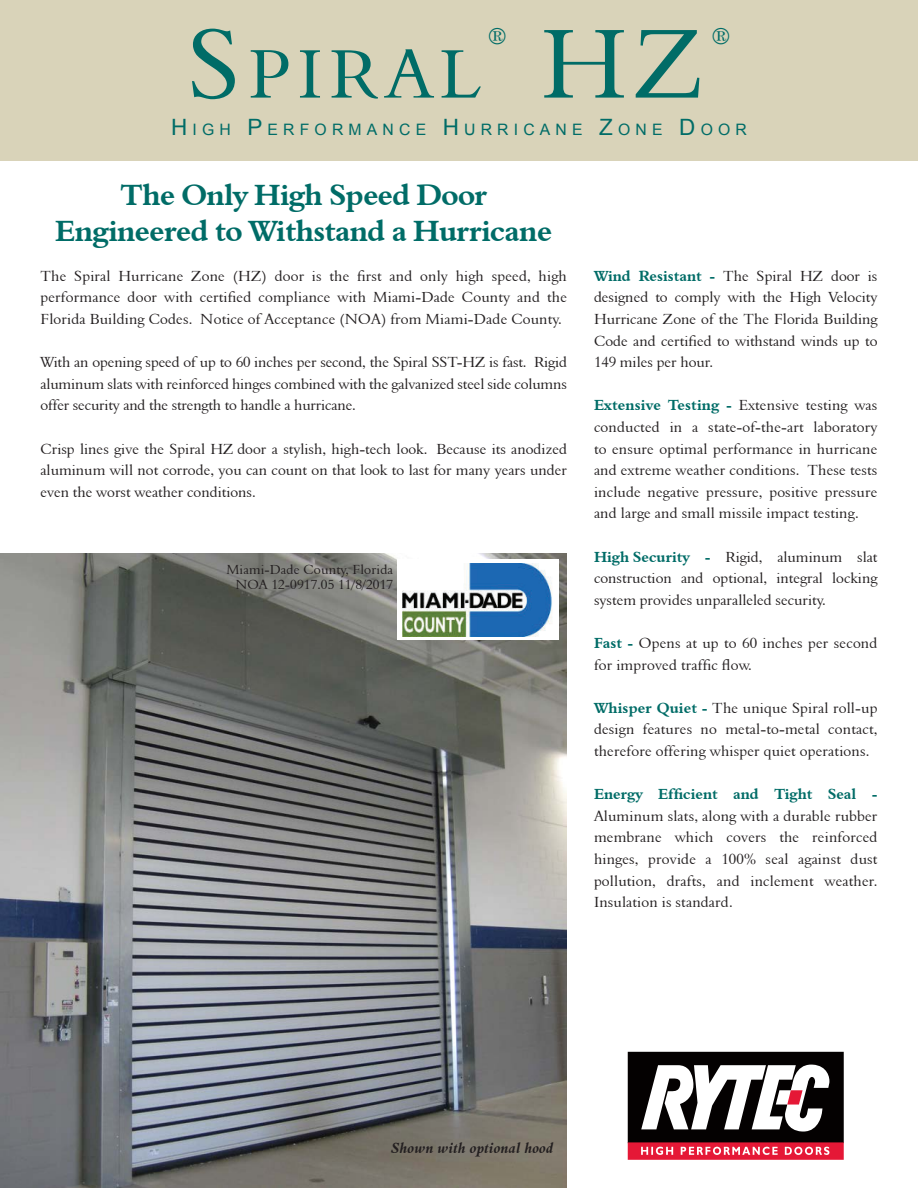
<style>
.page{position:relative;width:918px;height:1188px;background:#fff}
.page>*{position:absolute;margin:0;border:0;box-sizing:border-box;transform-origin:0 0}
.t1{font:101.25px "Aldine 401 BT Roman A";color:#006c67}
.t2{font:70.8px "Aldine 401 BT Roman A";letter-spacing:.1em;color:#006c67}
.t3{font:30px "Aldine 401 BT Bold A";letter-spacing:-.02em;color:#006c67}
.t4{font:24px "Aldine 401 BT Roman A";color:#006c67}
.t5{font:15.75px "Arial";letter-spacing:.33em;color:#006c67}
.t6{font:15px/21.6px "Aldine 401 BT Roman A";letter-spacing:.01em;color:#231f20;text-align:justify}
.t7{font:15px "Aldine 401 BT Bold Italic A";letter-spacing:.01em;color:#231f20}
.t8{font:13.5px "Aldine 401 BT Roman A";letter-spacing:.01em;color:#231f20}
.s1{font-size:101.25px}
.s2{font-size:22.5px}
.s3{font-family:"Aldine 401 BT Bold A";color:#006c67}
</style>
<div class="page">
<div style="left:0;top:0;width:918px;height:161px;background:#d9d3b9"></div>
<img style="left:0;top:554px;width:567px;height:634px">
<svg style="left:628px;top:1052px;width:216px;height:108px"></svg>
<div style="left:398px;top:560px;width:162px;height:80px;background:#fff"></div>
<img style="left:403px;top:563px;width:149px;height:74px">
<h2 class="t2" style="left:187px;top:30px;width:295px"><span class="s1">S</span>piral</h2>
<h3 class="t4" style="left:488px;top:21px;width:21px">®</h3>
<h1 class="t1" style="left:541px;top:2px;width:165px">HZ</h1>
<h3 class="t4" style="left:711px;top:21px;width:21px">®</h3>
<p class="t5" style="left:171px;top:119px;width:577px"><span class="s2">H</span>IGH <span class="s2">P</span>ERFORMANCE <span class="s2">H</span>URRICANE <span class="s2">Z</span>ONE <span class="s2">D</span>OOR</p>
<p class="t3" style="left:120px;top:176px;width:369px">The Only High Speed Door</p>
<p class="t3" style="left:55px;top:212px;width:498px">Engineered to Withstand a Hurricane</p>
<p class="t6" style="left:40px;top:265px;width:528px">The Spiral Hurricane Zone (HZ) door is the first and only high speed, high performance door with certified compliance with Miami-Dade County and the Florida Building Codes. Notice of Acceptance (NOA) from Miami-Dade County.</p>
<p class="t6" style="left:40px;top:351px;width:528px">With an opening speed of up to 60 inches per second, the Spiral SST-HZ is fast. Rigid aluminum slats with reinforced hinges combined with the galvanized steel side columns offer security and the strength to handle a hurricane.</p>
<p class="t6" style="left:40px;top:438px;width:528px">Crisp lines give the Spiral HZ door a stylish, high-tech look. Because its anodized aluminum will not corrode, you can count on that look to last for many years under even the worst weather conditions.</p>
<p class="t8" style="left:226px;top:561px;width:168px">Miami-Dade County, Florida</p>
<p class="t8" style="left:235px;top:576px;width:159px">NOA 12-0917.05 11/8/2017</p>
<p class="t6" style="left:594px;top:265px;width:285px"><span class="s3">Wind Resistant -</span> The Spiral HZ door is designed to comply with the High Velocity Hurricane Zone of the The Florida Building Code and certified to withstand winds up to 149 miles per hour.</p>
<p class="t6" style="left:594px;top:394px;width:285px"><span class="s3">Extensive Testing -</span> Extensive testing was conducted in a state-of-the-art laboratory to ensure optimal performance in hurricane and extreme weather conditions. These tests include negative pressure, positive pressure and large and small missile impact testing.</p>
<p class="t6" style="left:594px;top:546px;width:285px"><span class="s3">High Security -</span> Rigid, aluminum slat construction and optional, integral locking system provides unparalleled security.</p>
<p class="t6" style="left:594px;top:632px;width:285px"><span class="s3">Fast -</span> Opens at up to 60 inches per second for improved traffic flow.</p>
<p class="t6" style="left:594px;top:697px;width:285px"><span class="s3">Whisper Quiet -</span> The unique Spiral roll-up design features no metal-to-metal contact, therefore offering whisper quiet operations.</p>
<p class="t6" style="left:594px;top:783px;width:285px"><span class="s3">Energy Efficient and Tight Seal - </span>Aluminum slats, along with a durable rubber membrane which covers the reinforced hinges, provide a 100% seal against dust pollution, drafts, and inclement weather.<br>Insulation is standard.</p>
<p class="t7" style="left:391px;top:1139px;width:164px">Shown with optional hood</p>
</div>
